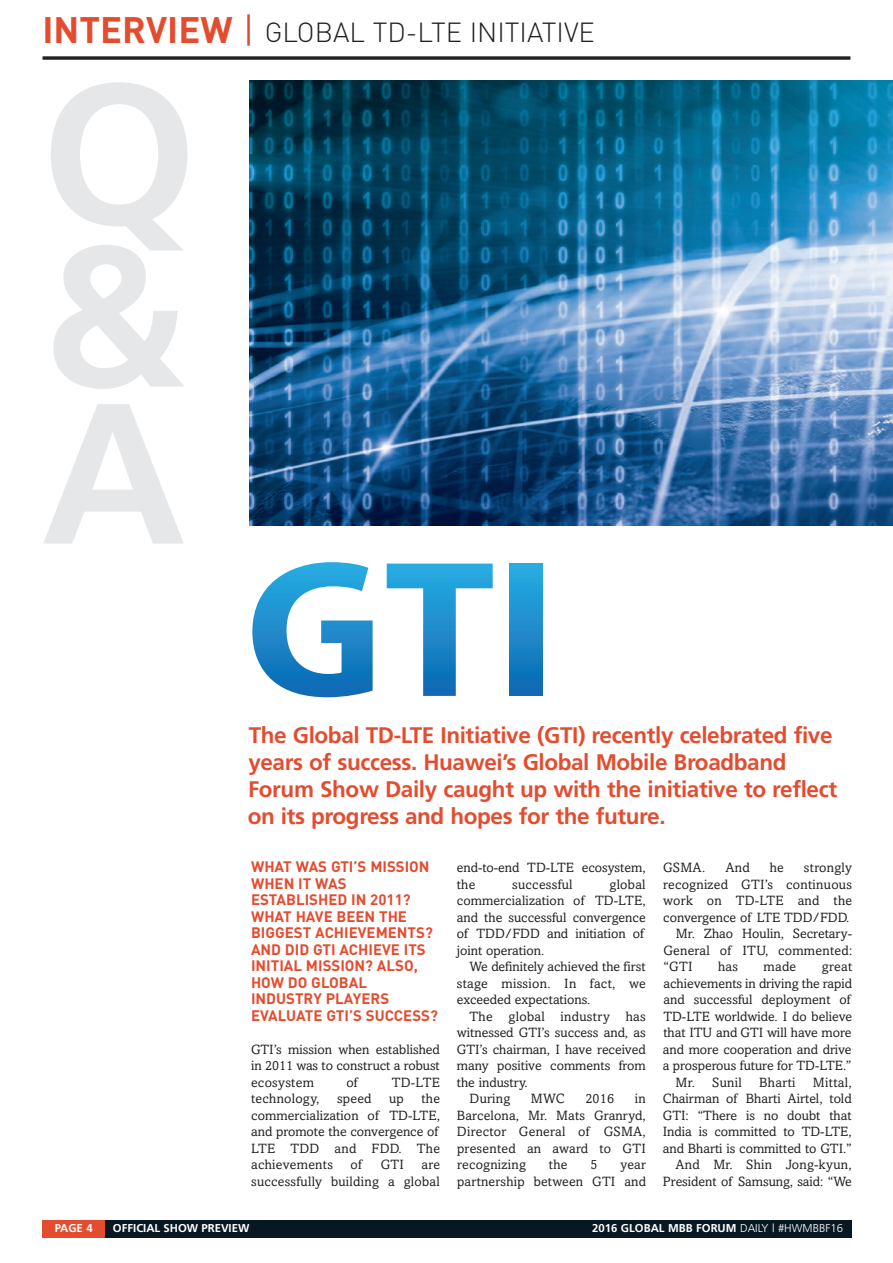
<style>
.page{position:relative;width:893px;height:1263px;background:#fff}
.page>*{position:absolute;margin:0;border:0;box-sizing:border-box;transform-origin:0 0}
.t1{font:700 199.8px/159.8px "Frutiger";color:#e6e7e9;text-align:justify}
.t2{font:300 27.3px "DIN";color:#231f20}
.t3{font:700 22.5px/27px "Frutiger";letter-spacing:-.015em;color:#e44c2f}
.t4{font:700 15px/16.5px "DIN";color:#e44c2f}
.t5{font:13.5px/16.5px "Amasis";color:#231f20;text-align:justify}
.t6{font:13.5px/16.5px "Amasis";letter-spacing:.02em;color:#231f20;text-align:right}
.t7{font:700 11.4px "Frutiger";color:#fff}
.s1{font-weight:700;font-size:36.45px;color:#e44c2f}
.s2{font-weight:400;font-size:36.45px;color:#e44c2f}
.s3{font-weight:300}
</style>
<div class="page">
<img style="left:250px;top:80px;width:643px;height:446px">
<svg style="left:43px;top:56px;width:807px;height:4px;background:#423f40"></svg>
<div style="left:43px;top:1220px;width:809px;height:17px;background:#071822"></div>
<div style="left:43px;top:1220px;width:62px;height:17px;background:#e44c2f"></div>
<svg style="left:252px;top:562px;width:121px;height:135px"></svg>
<svg style="left:387px;top:563px;width:106px;height:133px"></svg>
<div style="left:510px;top:563px;width:32px;height:133px;background:linear-gradient(to bottom,#2aaee4,#0e68b2)"></div>
<h2 class="t2" style="left:43px;top:16px;width:554px"><span class="s1">INTERVIEW</span> <span class="s2">|</span> GLOBAL TD-LTE INITIATIVE</h2>
<h1 class="t1" style="left:41px;top:90px;width:157px">Q &amp; A</h1>
<h3 class="t3" style="left:248px;top:723px;width:591px">The Global TD-LTE Initiative (GTI) recently celebrated five years of success. Huawei’s Global Mobile Broadband Forum Show Daily caught up with the initiative to reflect on its progress and hopes for the future.</h3>
<p class="t4" style="left:251px;top:859px;width:188px">WHAT WAS GTI’S MISSION<br>WHEN IT WAS<br>ESTABLISHED IN 2011?<br>WHAT HAVE BEEN THE<br>BIGGEST ACHIEVEMENTS?<br>AND DID GTI ACHIEVE ITS<br>INITIAL MISSION? ALSO,<br>HOW DO GLOBAL<br>INDUSTRY PLAYERS<br>EVALUATE GTI’S SUCCESS?</p>
<p class="t5" style="left:251px;top:1042px;width:190px">GTI’s mission when established in 2011 was to construct a robust ecosystem</p>
<p class="t5" style="left:346px;top:1075px;width:13px">of</p>
<p class="t5" style="left:392px;top:1075px;width:50px">TD-LTE</p>
<p class="t6" style="left:251px;top:1092px;width:70px">technology,</p>
<p class="t5" style="left:337px;top:1092px;width:36px">speed</p>
<p class="t5" style="left:389px;top:1092px;width:16px">up</p>
<p class="t5" style="left:251px;top:1092px;width:190px;text-align:left;text-indent:170px">the commercialization of TD-LTE, and promote the convergence of<br>LTE TDD and FDD. The achievements</p>
<p class="t5" style="left:350px;top:1158px;width:13px">of</p>
<p class="t5" style="left:381px;top:1158px;width:25px">GTI</p>
<p class="t6" style="left:251px;top:1158px;width:190px">are<br>successfully building a global</p>
<p class="t5" style="left:457px;top:861px;width:190px">end-to-end TD-LTE ecosystem, the</p>
<p class="t5" style="left:457px;top:877px;width:190px;text-align:left;text-indent:153px">global commercialization of TD-LTE, and the successful convergence of TDD/FDD and initiation of joint operation.</p>
<p class="t5" style="left:457px;top:960px;width:190px;text-indent:13px">We definitely achieved the first stage mission. In fact, we exceeded expectations.</p>
<p class="t6" style="left:470px;top:1009px;width:178px">The global industry has</p>
<p class="t5" style="left:457px;top:1026px;width:190px">witnessed GTI’s success and, as</p>
<p class="t5" style="left:457px;top:1042px;width:190px">GTI’s chairman, I have received</p>
<p class="t5" style="left:457px;top:1059px;width:190px">many positive comments from</p>
<p class="t5" style="left:457px;top:1075px;width:72px">the industry.</p>
<p class="t5" style="left:470px;top:1092px;width:42px">During</p>
<p class="t5" style="left:531px;top:1092px;width:35px">MWC</p>
<p class="t5" style="left:585px;top:1092px;width:30px">2016</p>
<p class="t6" style="left:512px;top:877px;width:62px">successful</p>
<p class="t5" style="left:457px;top:1092px;width:191px;text-indent:178px">in Barcelona, Mr. Mats Granryd, Director General of GSMA, presented an award to GTI recognizing</p>
<p class="t5" style="left:549px;top:1158px;width:20px">the</p>
<p class="t5" style="left:591px;top:1158px;width:9px">5</p>
<p class="t5" style="left:457px;top:1158px;width:190px;text-align:right">year<br>partnership between GTI and</p>
<p class="t5" style="left:663px;top:861px;width:44px">GSMA.</p>
<p class="t5" style="left:725px;top:861px;width:26px">And</p>
<p class="t5" style="left:770px;top:861px;width:16px">he</p>
<p class="t6" style="left:804px;top:861px;width:49px">strongly</p>
<p class="t6" style="left:663px;top:877px;width:190px">recognized GTI’s continuous</p>
<p class="t6" style="left:663px;top:894px;width:190px">work on TD-LTE and the</p>
<p class="t5" style="left:663px;top:910px;width:188px">convergence of LTE TDD/FDD.</p>
<p class="t5" style="left:676px;top:927px;width:178px">Mr. Zhao Houlin, Secretary-</p>
<p class="t6" style="left:663px;top:943px;width:190px">General of ITU, commented:</p>
<p class="t5" style="left:663px;top:960px;width:31px">“GTI</p>
<p class="t5" style="left:718px;top:960px;width:21px">has</p>
<p class="t5" style="left:764px;top:960px;width:34px">made</p>
<p class="t5" style="left:822px;top:960px;width:32px">great</p>
<p class="t5" style="left:663px;top:976px;width:190px">achievements in driving the rapid</p>
<p class="t5" style="left:663px;top:993px;width:189px">and successful deployment of</p>
<p class="t5" style="left:663px;top:1009px;width:190px">TD-LTE worldwide. I do believe</p>
<p class="t5" style="left:663px;top:1026px;width:190px">that ITU and GTI will have more</p>
<p class="t5" style="left:663px;top:1042px;width:190px">and more cooperation and drive</p>
<p class="t5" style="left:663px;top:1059px;width:190px">a prosperous future for TD-LTE.”</p>
<p class="t5" style="left:675px;top:1075px;width:68px">Mr. Sunil</p>
<p class="t5" style="left:759px;top:1075px;width:38px">Bharti</p>
<p class="t5" style="left:663px;top:1075px;width:190px;text-align:right">Mittal,<br>Chairman of Bharti Airtel, told<br>GTI: “There is no doubt that<br>India is committed to TD-LTE, and Bharti is committed to GTI.”<br>And Mr. Shin Jong-kyun,<br>President of Samsung, said: “We</p>
<p class="t7" style="left:55px;top:1223px;width:40px">PAGE 4</p>
<p class="t7" style="left:113px;top:1223px;width:138px">OFFICIAL SHOW PREVIEW</p>
<p class="t7" style="left:592px;top:1223px;width:252px">2016 GLOBAL MBB FORUM <span class="s3">DAILY | #HWMBBF16</span></p>
</div>
